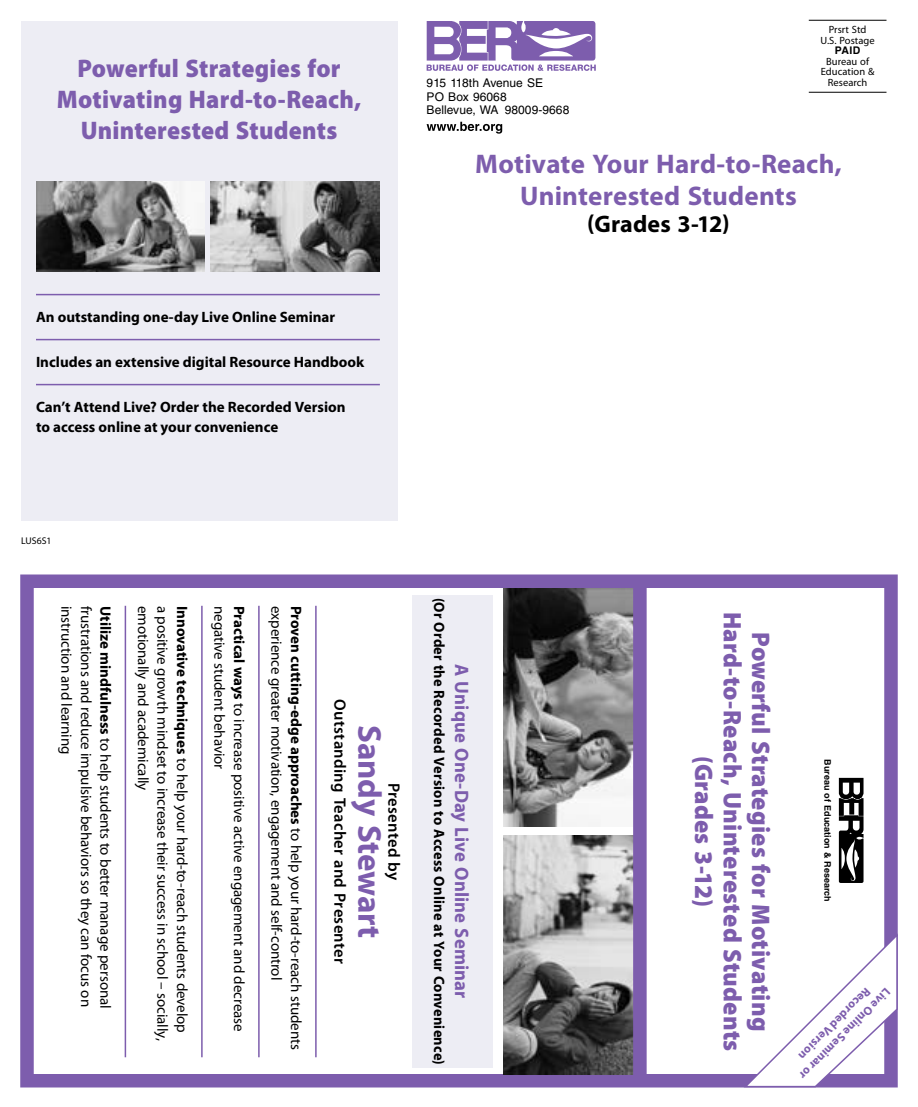
<style>
.page{position:relative;width:918px;height:1107px;background:#fff}
.page>*{position:absolute;margin:0;border:0;box-sizing:border-box;transform-origin:0 0}
.t1{font:700 33px "Myriad Pro";letter-spacing:-.005em;color:#7d5dad}
.t2{font:700 27px/32.4px "Myriad Pro";letter-spacing:.005em;color:#7d5dad;text-align:center}
.t3{font:900 25.5px/28.5px "Myriad Pro";letter-spacing:.01em;color:#7d5dad;text-align:center;scale:.96 1}
.t4{font:900 25.5px/30.6px "Myriad Pro";letter-spacing:.01em;color:#7d5dad;text-align:center;scale:.95 1}
.t5{font:700 24px "Myriad Pro";letter-spacing:.005em;color:#000}
.t6{font:700 19.5px "Myriad Pro";letter-spacing:.01em;color:#7d5dad;scale:.96 1}
.t7{font:600 16.5px "Myriad Pro";letter-spacing:.02em;color:#000}
.t8{font:15px "Myriad Pro";letter-spacing:-.005em;color:#000}
.t9{font:700 15px/19.5px "Myriad Pro";color:#000}
.t10{font:700 15px "Myriad Pro";color:#000;scale:.96 1}
.t11{font:12px/13.5px "Helvetica LT Std";letter-spacing:.005em;color:#000}
.t12{font:700 12px "Myriad Pro";color:#7d5dad}
.t13{font:10.5px/10.5px "Myriad Pro";letter-spacing:.005em;color:#000;text-align:center}
.t14{font:700 10.5px "Helvetica LT Std";color:#000}
.t15{font:9.75px "Myriad Pro";letter-spacing:.005em;color:#000}
.t16{font:700 9px "Helvetica LT Std";color:#000}
.s1{font-weight:700}
</style>
<div class="page">
<div style="left:21px;top:21px;width:376px;height:499px;background:#ededf4"></div>
<hr style="left:315px;top:606px;width:2px;height:451px;background:#7d5dad">
<hr style="left:258px;top:606px;width:2px;height:451px;background:#7d5dad">
<hr style="left:201px;top:606px;width:2px;height:451px;background:#7d5dad">
<hr style="left:125px;top:606px;width:1px;height:451px;background:#7d5dad">
<hr style="left:809px;top:20px;width:78px;height:1px;background:#000">
<hr style="left:809px;top:92px;width:78px;height:1px;background:#000">
<svg style="left:427px;top:21px;width:169px;height:50px"></svg>
<svg style="left:427px;top:122px;width:75px;height:12px"></svg>
<hr style="left:36px;top:294px;width:344px;height:1px;background:#7d5dad">
<hr style="left:36px;top:339px;width:344px;height:1px;background:#7d5dad">
<hr style="left:36px;top:384px;width:344px;height:1px;background:#7d5dad">
<div style="left:20px;top:574px;width:878px;height:514px;border:14px solid #7d5dad"></div>
<svg style="left:839px;top:778px;width:25px;height:105px"></svg>
<img style="left:503px;top:588px;width:130px;height:239px">
<img style="left:503px;top:835px;width:130px;height:239px">
<div style="left:633px;top:579px;width:14px;height:504px;background:#7d5dad"></div>
<img style="left:36px;top:181px;width:169px;height:91px">
<img style="left:211px;top:181px;width:169px;height:91px">
<div style="left:412px;top:595px;width:81px;height:472px;background:#ededf4"></div>
<svg style="left:742px;top:933px;width:156px;height:155px"></svg>
<h3 class="t4" style="left:57px;top:52px;width:322px">Powerful Strategies for<br>Motivating Hard-to-Reach,<br>Uninterested Students</h3>
<p class="t9" style="left:36px;top:307px;width:301px">An outstanding one-day Live Online Seminar</p>
<p class="t9" style="left:36px;top:352px;width:330px">Includes an extensive digital Resource Handbook</p>
<p class="t9" style="left:36px;top:397px;width:311px">Can’t Attend Live? Order the Recorded Version to access online at your convenience</p>
<p class="t13" style="left:821px;top:24px;width:56px">Prsrt Std<br>U.S. Postage</p>
<p class="t14" style="left:835px;top:44px;width:27px">PAID</p>
<p class="t13" style="left:821px;top:56px;width:55px">Bureau of<br>Education &amp;</p>
<p class="t11" style="left:427px;top:76px;width:118px">915 118th Avenue SE</p>
<p class="t13" style="left:828px;top:77px;width:41px">Research</p>
<p class="t11" style="left:427px;top:90px;width:144px">PO Box 96068<br>Bellevue, WA 98009‑9668</p>
<h2 class="t2" style="left:475px;top:146px;width:368px">Motivate Your Hard-to-Reach,<br>Uninterested Students</h2>
<h3 class="t5" style="left:587px;top:208px;width:144px">(Grades 3-12)</h3>
<p class="t15" style="left:21px;top:535px;width:32px">LUS6S1</p>
<p class="t8" style="left:76px;top:606px;width:150px;rotate:90deg">instruction and learning</p>
<p class="t8" style="left:95px;top:606px;width:403px;rotate:90deg">frustrations and reduce impulsive behaviors so they can focus on</p>
<p class="t8" style="left:115px;top:606px;width:404px;rotate:90deg"><span class="s1">Utilize mindfulness</span> to help students to better manage personal</p>
<p class="t8" style="left:152px;top:606px;width:186px;rotate:90deg">emotionally and academically</p>
<p class="t8" style="left:172px;top:606px;width:436px;rotate:90deg">a positive growth mindset to increase their success in school – socially,</p>
<p class="t8" style="left:248px;top:606px;width:427px;rotate:90deg"><span class="s1">Practical ways</span> to increase positive active engagement and decrease</p>
<p class="t8" style="left:286px;top:606px;width:376px;rotate:90deg">experience greater motivation, engagement and self-control</p>
<p class="t8" style="left:191px;top:606px;width:429px;rotate:90deg"><span class="s1">Innovative techniques</span> to help your hard-to-reach students develop</p>
<p class="t8" style="left:229px;top:606px;width:165px;rotate:90deg">negative student behavior</p>
<p class="t8" style="left:305px;top:606px;width:445px;rotate:90deg"><span class="s1">Proven cutting-edge approaches</span> to help your hard-to-reach students</p>
<p class="t7" style="left:350px;top:699px;width:266px;rotate:90deg">Outstanding Teacher and Presenter</p>
<h1 class="t1" style="left:391px;top:725px;width:214px;rotate:90deg">Sandy Stewart</h1>
<p class="t7" style="left:404px;top:783px;width:99px;rotate:90deg">Presented by</p>
<p class="t10" style="left:449px;top:598px;width:488px;rotate:90deg">(Or Order the Recorded Version to Access Online at Your Convenience)</p>
<h3 class="t6" style="left:475px;top:664px;width:350px;rotate:90deg">A Unique One-Day Live Online Seminar</h3>
<h3 class="t3" style="left:776px;top:612px;width:460px;rotate:90deg">Powerful Strategies for Motivating<br>Hard-to-Reach, Uninterested Students (Grades 3-12)</h3>
<p class="t16" style="left:833px;top:759px;width:143px;rotate:90deg">Bureau of Education &amp; Research</p>
<p class="t12" style="left:874px;top:995px;width:98px;rotate:135deg">Recorded Version</p>
<p class="t12" style="left:894px;top:996px;width:125px;rotate:135deg">Live Online Seminar or</p>
</div>
